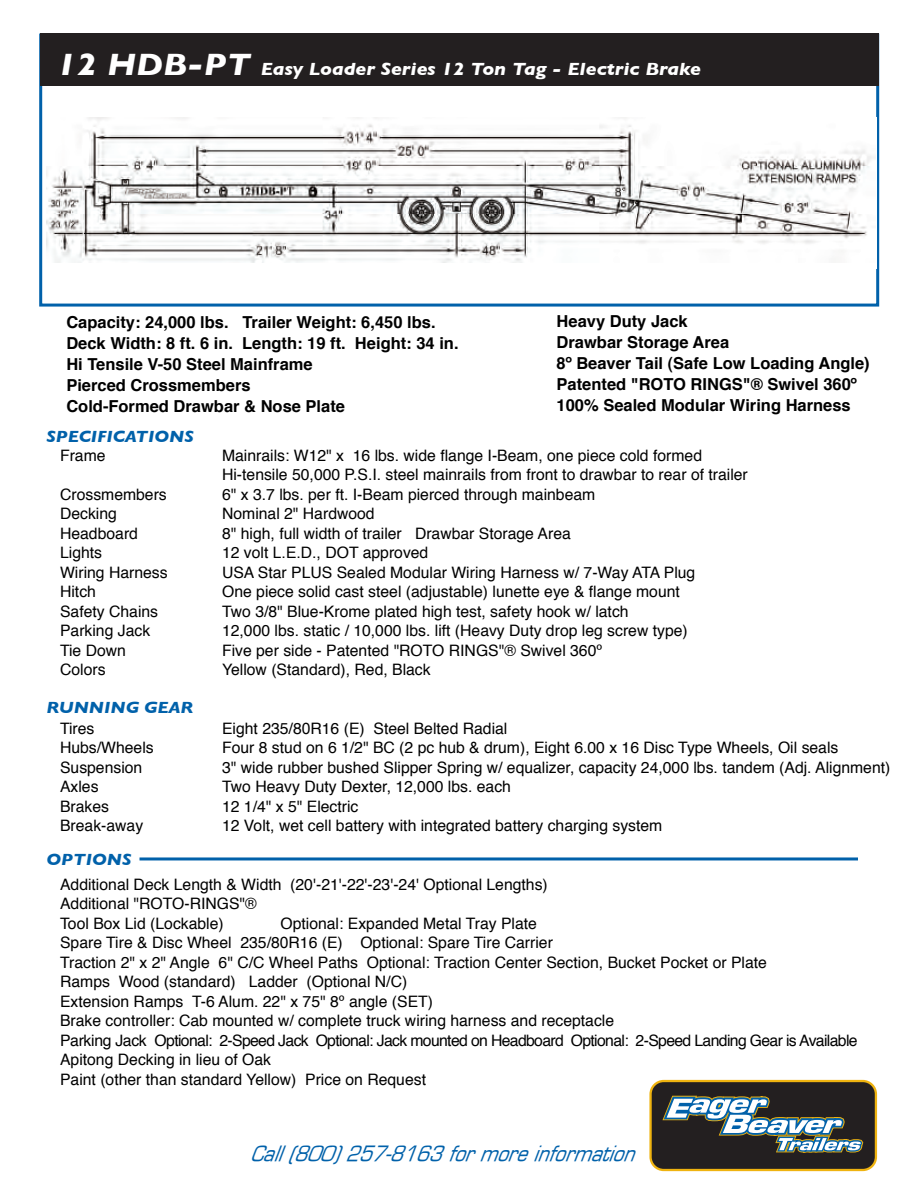
<style>
.page{position:relative;width:918px;height:1188px;background:#fff}
.page>*{position:absolute;margin:0;border:0;box-sizing:border-box;transform-origin:0 0}
.t1{font:italic 20.7px "Eurasia";color:#0161aa;scale:.92 1}
.t2{font:italic 700 18px "Gill Sans";color:#fff;scale:1.1 1}
.t3{font:700 16.5px/21px "Helvetica";color:#000}
.t4{font:italic 700 16.5px "Gill Sans";color:#0161aa;scale:1.1 1}
.t5{font:15.75px/19.5px "Helvetica";color:#000}
.s1{font-size:31.5px}
.s2{font-family:"Arial"}
</style>
<div class="page">
<hr style="left:140px;top:857px;width:718px;height:3px;background:#0161aa">
<div style="left:39px;top:34px;width:840px;height:273px;border:3px solid #0161aa"></div>
<div style="left:41px;top:34px;width:838px;height:52px;background:#231f20"></div>
<img style="left:46px;top:118px;width:830px;height:151px">
<div style="left:651px;top:1081px;width:225px;height:89px;background:#231f20;border-radius:13px"></div>
<div style="left:649px;top:1080px;width:228px;height:91px;border:2px solid #efb310;border-radius:13px"></div>
<svg style="left:662px;top:1095px;width:202px;height:58px"></svg>
<p class="t2" style="left:57px;top:58px;width:588px"><span class="s1">12 HDB-PT</span> Easy Loader Series 12 Ton Tag - Electric Brake</p>
<p class="t3" style="left:66px;top:310px;width:394px">Capacity: 24,000 lbs. Trailer Weight: 6,450 lbs.<br>Deck Width: 8 ft. 6 in. Length: 19 ft. Height: 34 in.<br>Hi Tensile V-50 Steel Mainframe<br>Pierced Crossmembers<br>Cold-Formed Drawbar &amp; Nose Plate</p>
<p class="t5" style="left:60px;top:445px;width:47px">Frame</p>
<p class="t5" style="left:222px;top:445px;width:527px">Mainrails: W12" x 16 lbs. wide flange I-Beam, one piece cold formed<br>Hi-tensile 50,000 P.S.I. steel mainrails from front to drawbar to rear of trailer</p>
<p class="t5" style="left:60px;top:484px;width:108px">Crossmembers</p>
<p class="t5" style="left:222px;top:484px;width:375px">6" x 3.7 lbs. per ft. I-Beam pierced through mainbeam</p>
<p class="t5" style="left:60px;top:504px;width:58px">Decking</p>
<p class="t5" style="left:222px;top:504px;width:154px">Nominal 2" Hardwood</p>
<p class="t5" style="left:60px;top:523px;width:79px">Headboard</p>
<p class="t5" style="left:222px;top:523px;width:350px">8" high, full width of trailer Drawbar Storage Area</p>
<p class="t5" style="left:60px;top:543px;width:44px">Lights</p>
<p class="t5" style="left:222px;top:543px;width:208px">12 volt <span class="s2">L.E.D.</span>, DOT approved</p>
<p class="t5" style="left:60px;top:562px;width:109px">Wiring Harness</p>
<p class="t5" style="left:222px;top:562px;width:475px">USA Star PLUS Sealed Modular Wiring Harness w/ 7-Way ATA Plug</p>
<p class="t5" style="left:60px;top:582px;width:37px">Hitch</p>
<p class="t5" style="left:222px;top:582px;width:459px">One piece solid cast steel (adjustable) lunette eye &amp; flange mount</p>
<p class="t5" style="left:60px;top:601px;width:100px">Safety Chains</p>
<p class="t5" style="left:222px;top:601px;width:408px">Two 3/8" Blue-Krome plated high test, safety hook w/ latch</p>
<p class="t5" style="left:60px;top:621px;width:92px">Parking Jack</p>
<p class="t5" style="left:222px;top:621px;width:467px">12,000 lbs. static / 10,000 lbs. lift (Heavy Duty drop leg screw type)</p>
<p class="t5" style="left:60px;top:640px;width:67px">Tie Down</p>
<p class="t5" style="left:222px;top:640px;width:382px">Five per side - Patented "ROTO RINGS"® Swivel 360º</p>
<p class="t5" style="left:60px;top:660px;width:47px">Colors</p>
<p class="t5" style="left:222px;top:660px;width:210px">Yellow (Standard), Red, Black</p>
<p class="t3" style="left:557px;top:310px;width:315px">Heavy Duty Jack<br>Drawbar Storage Area<br>8º Beaver Tail (Safe Low Loading Angle)<br>Patented "ROTO RINGS"® Swivel 360º<br>100% Sealed Modular Wiring Harness</p>
<p class="t4" style="left:46px;top:427px;width:135px">SPECIFICATIONS</p>
<p class="t4" style="left:46px;top:698px;width:135px">RUNNING GEAR</p>
<p class="t5" style="left:60px;top:718px;width:36px">Tires</p>
<p class="t5" style="left:222px;top:718px;width:287px">Eight 235/8<span class="s2">0</span>R16 (E) Steel Belted Radial</p>
<p class="t5" style="left:60px;top:738px;width:95px">Hubs/Wheels</p>
<p class="t5" style="left:222px;top:738px;width:618px">Four 8 stud on 6 1/2" BC (2 pc hub &amp; drum), Eight 6.00 x 16 Disc Type Wheels, Oil seals</p>
<p class="t5" style="left:60px;top:757px;width:84px">Suspension</p>
<p class="t5" style="left:222px;top:757px;width:670px">3" wide rubber bushed Slipper Spring w/ equalizer, capacity 24,000 lbs. tandem (Adj. Alignment)</p>
<p class="t5" style="left:60px;top:777px;width:40px">Axles</p>
<p class="t5" style="left:222px;top:777px;width:290px">Two Heavy Duty Dexter, 12,000 lbs. each</p>
<p class="t5" style="left:60px;top:796px;width:51px">Brakes</p>
<p class="t5" style="left:222px;top:796px;width:138px">12 1/4" x 5" Electric</p>
<p class="t5" style="left:60px;top:816px;width:85px">Break-away</p>
<p class="t5" style="left:222px;top:816px;width:442px">12 Volt, wet cell battery with integrated battery charging system</p>
<p class="t4" style="left:46px;top:850px;width:79px">OPTIONS</p>
<p class="t5" style="left:60px;top:874px;width:489px">Additional Deck Length &amp; Width (20'-21'-22'-23'-24' Optional Lengths)<br>Additional "ROTO-RINGS"®<br>Tool Box Lid (Lockable)</p>
<p class="t5" style="left:60px;top:913px;width:799px;text-indent:220px">Optional: Expanded Metal Tray Plate<br>Spare Tire &amp; Disc Wheel 235/8<span class="s2">0</span>R16 (E) Optional: Spare Tire Carrier<br>Traction 2" x 2" Angle 6" C/C Wheel Paths Optional: Traction Center Section, Bucket Pocket or Plate<br>Ramps Wood (standard) Ladder (Optional N/C)<br>Extension Ramps T-6 Alum. 22" x 75" 8º angle (SET)<br>Brake controller: Cab mounted w/ complete truck wiring harness and receptacle<br>Parking Jack Optional: 2-Speed Jack Optional: Jack mounted on Headboard Optional: 2-Speed Landing Gear is Available Apitong Decking in lieu of Oak<br>Paint (other than standard Yellow) Price on Request</p>
<h1 class="t1" style="left:250px;top:1140px;width:424px">Call (800) 257-8163 for more information</h1>
</div>
